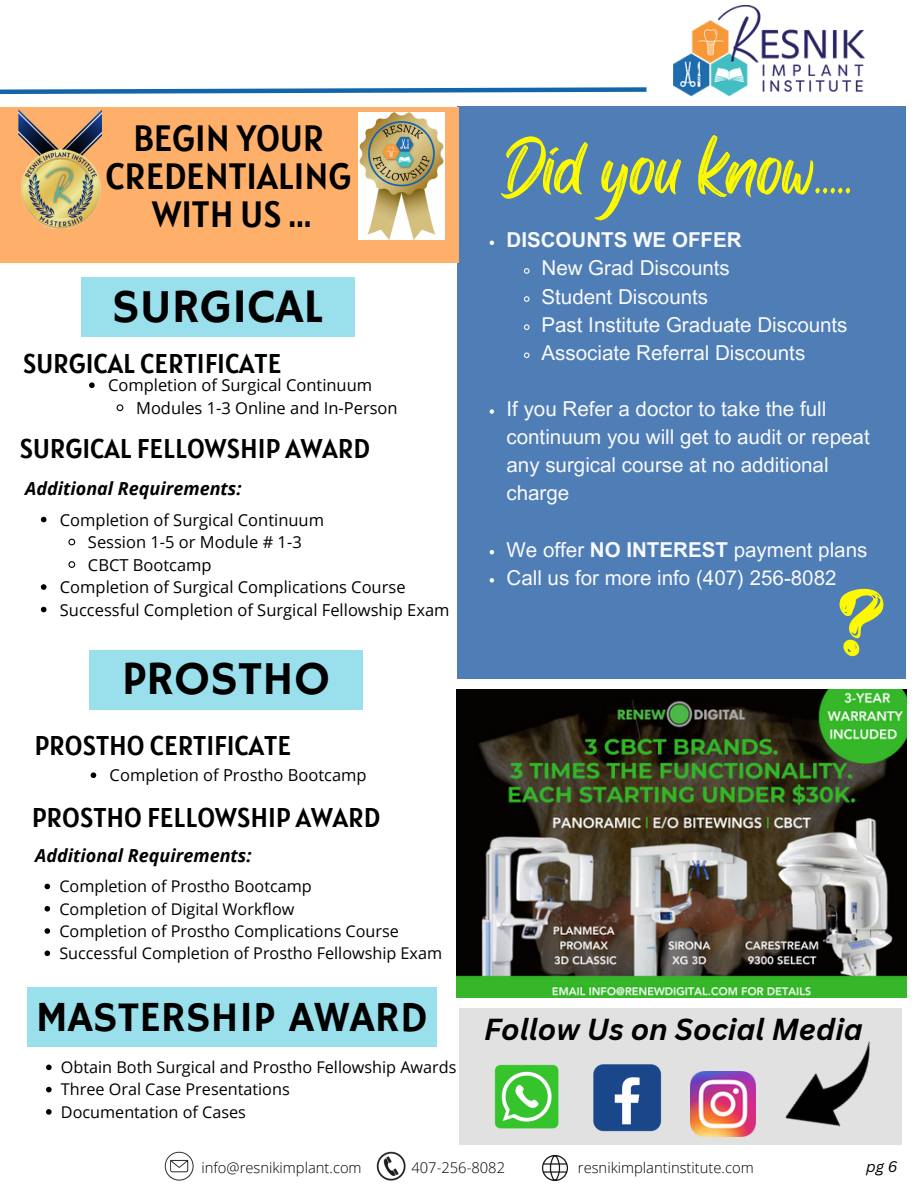
<style>
.page{position:relative;width:918px;height:1188px;background:#fff}
.page>*{position:absolute;margin:0;border:0;box-sizing:border-box;transform-origin:0 0}
.t1{font:71.1px "Black Bones";color:#fdfa00}
.t2{font:48px "Hammersmith One";color:#000}
.t3{font:42.75px "Hammersmith One";color:#000}
.t4{font:36.45px/38.2px "Alatsi";color:#000;text-align:center}
.t5{font:italic 700 29.55px "Canva Sans";color:#000}
.t6{font:27px "Alatsi";color:#000}
.t7{font:20.55px/28.2px "Arial MT Pro";color:#f9fafd}
.t8{font:700 20.55px "Arial MT Pro";color:#f9fafd}
.t9{font:italic 700 18px "Open Sans";color:#000}
.t10{font:16.5px "Open Sans";color:#000}
.t11{font:16.2px "Open Sans";color:#000}
.t12{font:italic 15px "Canva Sans";color:#000}
.t13{font:300 14.7px "Open Sans";color:#000}
.s1{font-weight:700}
</style>
<div class="page">
<img style="left:674px;top:6px;width:191px;height:91px">
<div style="left:459px;top:1009px;width:442px;height:136px;background:#e1e1e1"></div>
<img style="left:690px;top:1072px;width:65px;height:65px">
<img style="left:494px;top:1064px;width:65px;height:65px">
<img style="left:593px;top:1064px;width:69px;height:68px">
<img style="left:785px;top:1041px;width:86px;height:86px">
<div style="left:457px;top:107px;width:448px;height:572px;background:#4f7db5"></div>
<img style="left:164px;top:1151px;width:30px;height:30px">
<img style="left:376px;top:1151px;width:30px;height:30px">
<img style="left:543px;top:1156px;width:25px;height:24px">
<svg style="left:0;top:87px;width:647px;height:8px"></svg>
<div style="left:0;top:107px;width:459px;height:156px;background:#feb06a"></div>
<img style="left:359px;top:112px;width:85px;height:128px">
<img style="left:18px;top:109px;width:84px;height:119px">
<svg style="left:41px;top:517px;width:5px;height:5px"></svg>
<svg style="left:68px;top:538px;width:8px;height:8px"></svg>
<svg style="left:68px;top:561px;width:8px;height:7px"></svg>
<svg style="left:41px;top:584px;width:5px;height:6px"></svg>
<svg style="left:41px;top:607px;width:5px;height:5px"></svg>
<svg style="left:89px;top:382px;width:6px;height:6px"></svg>
<svg style="left:116px;top:404px;width:8px;height:8px"></svg>
<svg style="left:91px;top:772px;width:5px;height:6px"></svg>
<div style="left:27px;top:988px;width:409px;height:59px;background:#99dfec"></div>
<svg style="left:45px;top:884px;width:5px;height:5px"></svg>
<svg style="left:45px;top:906px;width:5px;height:6px"></svg>
<svg style="left:45px;top:928px;width:5px;height:6px"></svg>
<svg style="left:45px;top:951px;width:5px;height:5px"></svg>
<svg style="left:46px;top:1065px;width:6px;height:5px"></svg>
<svg style="left:46px;top:1087px;width:6px;height:5px"></svg>
<svg style="left:46px;top:1109px;width:6px;height:6px"></svg>
<div style="left:81px;top:277px;width:273px;height:59px;background:#99dfec"></div>
<div style="left:89px;top:650px;width:273px;height:59px;background:#99dfec"></div>
<svg style="left:490px;top:241px;width:4px;height:4px"></svg>
<svg style="left:524px;top:268px;width:6px;height:6px"></svg>
<svg style="left:524px;top:296px;width:6px;height:6px"></svg>
<svg style="left:523px;top:324px;width:7px;height:6px"></svg>
<svg style="left:523px;top:352px;width:7px;height:7px"></svg>
<svg style="left:490px;top:409px;width:4px;height:5px"></svg>
<svg style="left:490px;top:550px;width:4px;height:4px"></svg>
<svg style="left:490px;top:578px;width:4px;height:5px"></svg>
<svg style="left:839px;top:588px;width:45px;height:69px"></svg>
<img style="left:457px;top:689px;width:450px;height:308px">
<p class="t4" style="left:105px;top:119px;width:248px">BEGIN YOUR<br>CREDENTIALING<br>WITH US ...</p>
<p class="t2" style="left:112px;top:279px;width:213px">SURGICAL</p>
<p class="t6" style="left:23px;top:346px;width:260px">SURGICAL CERTIFICATE</p>
<h4 class="t10" style="left:108px;top:374px;width:266px">Completion of Surgical Continuum</h4>
<p class="t10" style="left:136px;top:396px;width:263px">Modules 1-3 Online and In-Person</p>
<p class="t6" style="left:19px;top:431px;width:352px">SURGICAL FELLOWSHIP AWARD</p>
<p class="t9" style="left:25px;top:476px;width:218px">Additional Requirements:</p>
<p class="t10" style="left:60px;top:508px;width:266px">Completion of Surgical Continuum</p>
<p class="t10" style="left:88px;top:531px;width:215px">Session 1-5 or Module # 1-3</p>
<p class="t10" style="left:88px;top:553px;width:125px">CBCT Bootcamp</p>
<p class="t10" style="left:60px;top:576px;width:347px">Completion of Surgical Complications Course</p>
<p class="t10" style="left:60px;top:598px;width:391px">Successful Completion of Surgical Fellowship Exam</p>
<h2 class="t2" style="left:122px;top:650px;width:209px">PROSTHO</h2>
<h1 class="t6" style="left:34px;top:728px;width:258px">PROSTHO CERTIFICATE</h1>
<p class="t10" style="left:110px;top:764px;width:258px">Completion of Prostho Bootcamp</p>
<h2 class="t6" style="left:32px;top:800px;width:350px">PROSTHO FELLOWSHIP AWARD</h2>
<p class="t9" style="left:35px;top:842px;width:218px">Additional Requirements:</p>
<p class="t11" style="left:59px;top:875px;width:254px">Completion of Prostho Bootcamp</p>
<p class="t11" style="left:59px;top:897px;width:237px">Completion of Digital Workflow</p>
<h5 class="t11" style="left:59px;top:920px;width:341px">Completion of Prostho Complications Course</h5>
<p class="t11" style="left:59px;top:942px;width:384px">Successful Completion of Prostho Fellowship Exam</p>
<h5 class="t3" style="left:36px;top:993px;width:394px">MASTERSHIP AWARD</h5>
<p class="t11" style="left:61px;top:1056px;width:397px">Obtain Both Surgical and Prostho Fellowship Awards</p>
<p class="t11" style="left:61px;top:1078px;width:230px">Three Oral Case Presentations</p>
<p class="t11" style="left:61px;top:1100px;width:187px">Documentation of Cases</p>
<h3 class="t1" style="left:501px;top:118px;width:352px">Did you know .</h3>
<p class="t8" style="left:507px;top:232px;width:237px">DISCOUNTS WE OFFER</p>
<h5 class="t7" style="left:542px;top:257px;width:190px">New Grad Discounts</h5>
<h5 class="t7" style="left:542px;top:285px;width:168px">Student Discounts</h5>
<p class="t7" style="left:542px;top:313px;width:308px">Past Institute Graduate Discounts</p>
<p class="t7" style="left:542px;top:341px;width:265px">Associate Referral Discounts</p>
<p class="t7" style="left:507px;top:397px;width:365px">If you Refer a doctor to take the full continuum you will get to audit or repeat any surgical course at no additional charge</p>
<p class="t7" style="left:507px;top:538px;width:362px">We offer <span class="s1">NO INTEREST</span> payment plans</p>
<p class="t7" style="left:507px;top:566px;width:332px">Call us for more info (407) 256-8082</p>
<p class="t5" style="left:484px;top:1009px;width:380px">Follow Us on Social Media</p>
<p class="t13" style="left:202px;top:1157px;width:162px">info@resnikimplant.com</p>
<p class="t13" style="left:411px;top:1157px;width:95px">407-256-8082</p>
<p class="t13" style="left:578px;top:1157px;width:177px">resnikimplantinstitute.com</p>
<p class="t12" style="left:866px;top:1156px;width:33px">pg 6</p>
</div>
